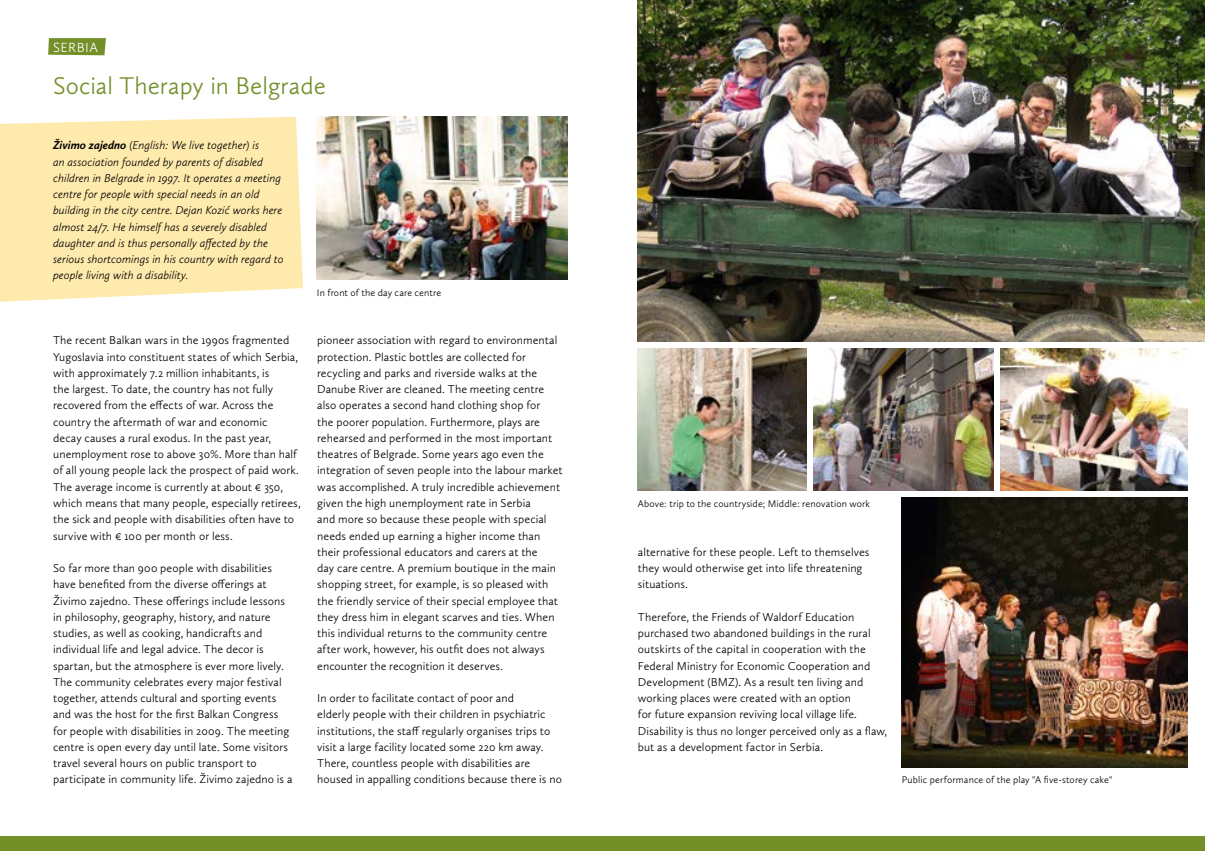
<style>
.page{position:relative;width:1205px;height:851px;background:#fff}
.page>*{position:absolute;margin:0;border:0;box-sizing:border-box;transform-origin:0 0}
.t1{font:300 25px "Calluna Sans";letter-spacing:.005em;color:#728f28}
.t2{font:300 13.75px "Calluna Sans";letter-spacing:.035em;color:#fff}
.t3{font:300 11.88px/16.2px "Calluna Sans";letter-spacing:.005em;color:#000}
.t4{font:italic 300 11.88px/16.2px "Calluna Sans";color:#000}
.t5{font:300 10px "Calluna Sans";letter-spacing:.01em;color:#000}
.s1{font-weight:700}
</style>
<div class="page">
<div style="left:0;top:836px;width:1205px;height:14px;background:#728f28"></div>
<img style="left:1001px;top:348px;width:186px;height:142px">
<svg style="left:48px;top:38px;width:58px;height:17px"></svg>
<svg style="left:0;top:117px;width:303px;height:185px;background:#ffebb2"></svg>
<img style="left:902px;top:498px;width:285px;height:269px">
<img style="left:638px;top:348px;width:169px;height:142px">
<img style="left:814px;top:348px;width:180px;height:142px">
<img style="left:317px;top:117px;width:250px;height:162px">
<img style="left:638px;top:0;width:567px;height:341px">
<p class="t2" style="left:53px;top:39px;width:46px">SERBIA</p>
<h1 class="t1" style="left:53px;top:71px;width:274px">Social Therapy in Belgrade</h1>
<p class="t4" style="left:53px;top:137px;width:232px"><span class="s1">Živimo zajedno</span> (English: We live together) is<br>an association founded by parents of disabled children in Belgrade in 1997. It operates a meeting centre for people with special needs in an old building in the city centre. Dejan Kozić works here almost 24/7. He himself has a severely disabled daughter and is thus personally affected by the serious shortcomings in his country with regard to people living with a disability.</p>
<p class="t3" style="left:53px;top:332px;width:249px">The recent Balkan wars in the 1990s fragmented Yugoslavia into constituent states of which Serbia, with approximately 7.2 million inhabitants, is<br>the largest. To date, the country has not fully recovered from the effects of war. Across the country the aftermath of war and economic<br>decay causes a rural exodus. In the past year, unemployment rose to above 30%. More than half of all young people lack the prospect of paid work.<br>The average income is currently at about € 350, which means that many people, especially retirees, the sick and people with disabilities often have to survive with € 100 per month or less.</p>
<p class="t3" style="left:53px;top:559px;width:241px">So far more than 900 people with disabilities have benefited from the diverse offerings at Živimo zajedno. These offerings include lessons in philosophy, geography, history, and nature studies, as well as cooking, handicrafts and individual life and legal advice. The decor is spartan, but the atmosphere is ever more lively.<br>The community celebrates every major festival together, attends cultural and sporting events and was the host for the first Balkan Congress for people with disabilities in 2009. The meeting centre is open every day until late. Some visitors travel several hours on public transport to participate in community life. Živimo zajedno is a</p>
<p class="t5" style="left:317px;top:286px;width:126px">In front of the day care centre</p>
<p class="t3" style="left:317px;top:332px;width:247px">pioneer association with regard to environmental protection. Plastic bottles are collected for recycling and parks and riverside walks at the Danube River are cleaned. The meeting centre also operates a second hand clothing shop for<br>the poorer population. Furthermore, plays are rehearsed and performed in the most important theatres of Belgrade. Some years ago even the integration of seven people into the labour market was accomplished. A truly incredible achievement given the high unemployment rate in Serbia<br>and more so because these people with special needs ended up earning a higher income than their professional educators and carers at the<br>day care centre. A premium boutique in the main shopping street, for example, is so pleased with the friendly service of their special employee that they dress him in elegant scarves and ties. When this individual returns to the community centre after work, however, his outfit does not always encounter the recognition it deserves.</p>
<p class="t3" style="left:317px;top:689px;width:246px">In order to facilitate contact of poor and<br>elderly people with their children in psychiatric institutions, the staff regularly organises trips to visit a large facility located some 220 km away.<br>There, countless people with disabilities are housed in appalling conditions because there is no</p>
<p class="t5" style="left:638px;top:497px;width:234px">Above: trip to the countryside; Middle: renovation work</p>
<p class="t3" style="left:638px;top:543px;width:233px">alternative for these people. Left to themselves they would otherwise get into life threatening situations.</p>
<p class="t3" style="left:638px;top:608px;width:251px">Therefore, the Friends of Waldorf Education purchased two abandoned buildings in the rural outskirts of the capital in cooperation with the Federal Ministry for Economic Cooperation and Development (BMZ). As a result ten living and working places were created with an option<br>for future expansion reviving local village life.<br>Disability is thus no longer perceived only as a flaw, but as a development factor in Serbia.</p>
<p class="t5" style="left:902px;top:774px;width:212px">Public performance of the play "A five-storey cake"</p>
</div>
